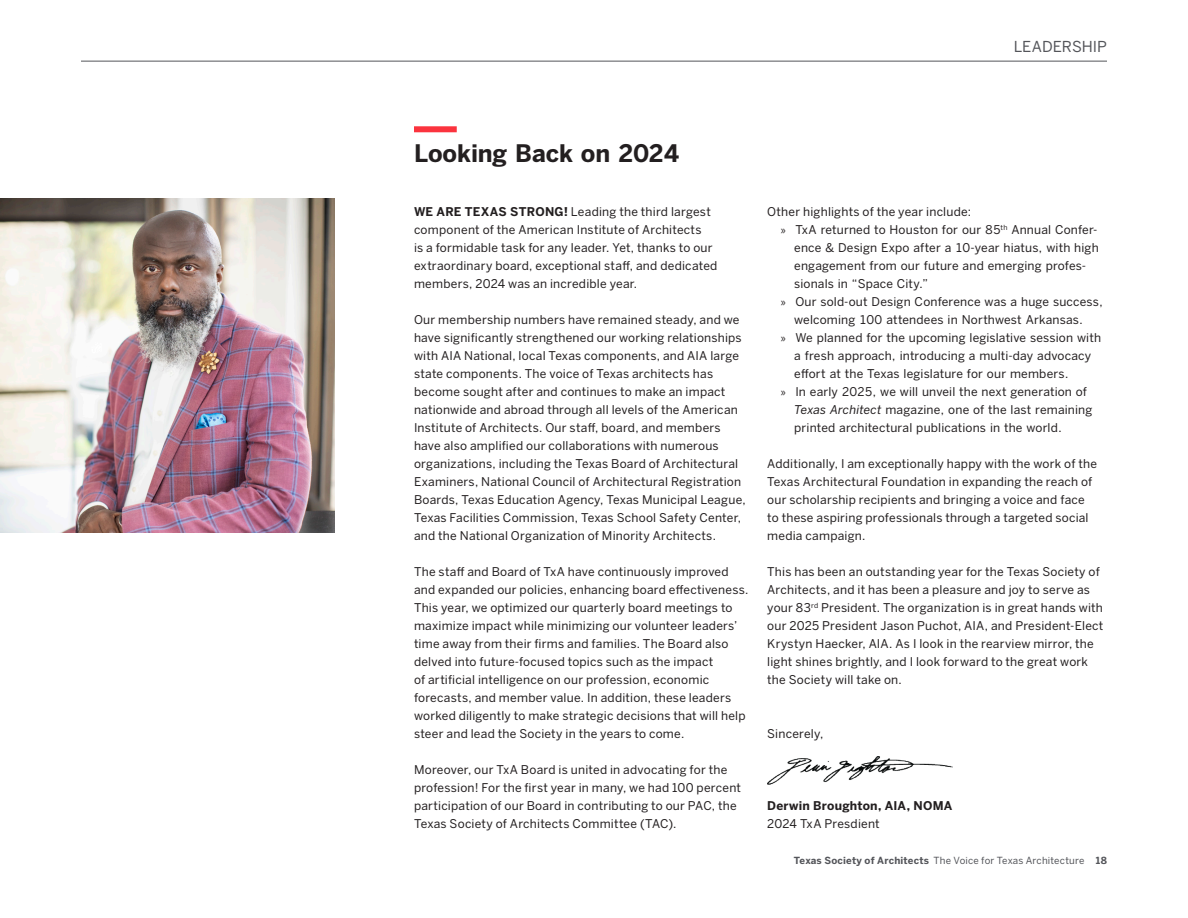
<style>
.page{position:relative;width:1188px;height:918px;background:#fff}
.page>*{position:absolute;margin:0;border:0;box-sizing:border-box;transform-origin:0 0}
.Page_Header{font:700 24px "Benton Sans";letter-spacing:-.005em;color:#231f20}
.Headline__departments{font:15px "Benton Sans";color:#54555a}
.Body__space_above{font:12px/18px "Benton Sans";letter-spacing:.015em;color:#231f20}
.Body__space_above-2{font:700 12px/18px "Benton Sans";letter-spacing:.02em;color:#231f20}
.t1{font:9.75px "Benton Sans";letter-spacing:.02em;color:#54555a}
.s1{font-weight:700}
.s2{font-family:"Myriad Pro"}
.s3{font-style:italic}
.s4{font-weight:400}
</style>
<div class="page">
<img style="left:767px;top:757px;width:186px;height:27px">
<img style="left:0;top:198px;width:334px;height:334px">
<hr style="left:81px;top:61px;width:1026px;height:1px;background:#54555a">
<div style="left:414px;top:126px;width:43px;height:6px;background:#fb333e"></div>
<p class="Headline__departments" style="left:1014px;top:38px;width:95px">LEADERSHIP</p>
<p class="Page_Header" style="left:414px;top:139px;width:267px">Looking Back on 2024</p>
<p class="Body__space_above" style="left:414px;top:202px;width:305px"><span class="s1">WE ARE TEXAS STRONG!</span> Leading the third largest component of the American Institute of Architects<br>is a formidable task for any leader. Yet, thanks to our extraordinary board, exceptional staff, and dedicated members, 2024 was an incredible year.</p>
<p class="Body__space_above" style="left:414px;top:310px;width:333px">Our membership numbers have remained steady, and we have significantly strengthened our working relationships with AIA National, local Texas components, and AIA large state components. The voice of Texas architects has become sought after and continues to make an impact nationwide and abroad through all levels of the American Institute of Architects. Our staff, board, and members have also amplified our collaborations with numerous organizations, including the Texas Board of Architectural Examiners, National Council of Architectural Registration Boards, Texas Education Agency, Texas Municipal League, Texas Facilities Commission, Texas School Safety Center, and the National Organization of Minority Architects.</p>
<p class="Body__space_above" style="left:414px;top:562px;width:336px">The staff and Board of TxA have continuously improved and expanded our policies, enhancing board effectiveness.<br>This year, we optimized our quarterly board meetings to maximize impact while minimizing our volunteer leaders’ time away from their firms and families. The Board also delved into future-focused topics such as the impact<br>of artificial intelligence on our profession, economic forecasts, and member value. In addition, these leaders worked diligently to make strategic decisions that will help steer and lead the Society in the years to come.</p>
<p class="Body__space_above" style="left:414px;top:760px;width:329px">Moreover, our TxA Board is united in advocating for the profession! For the first year in many, we had 100 percent participation of our Board in contributing to our PAC, the Texas Society of Architects Committee (TAC).</p>
<p class="Body__space_above" style="left:767px;top:202px;width:205px">Other highlights of the year include:</p>
<p class="Body__space_above" style="left:794px;top:220px;width:306px;text-indent:-14px"><span class="s2">»</span> TxA returned to Houston for our 85<sup>th</sup> Annual Confer&shy;ence &amp; Design Expo after a 10-year hiatus, with high engagement from our future and emerging profes&shy;sionals in “Space City.”</p>
<p class="Body__space_above" style="left:781px;top:292px;width:324px;text-align:center"><span class="s2">»</span> Our sold-out Design Conference was a huge success, welcoming 100 attendees in Northwest Arkansas.</p>
<p class="Body__space_above" style="left:794px;top:328px;width:308px;text-indent:-14px"><span class="s2">»</span> We planned for the upcoming legislative session with a fresh approach, introducing a multi-day advocacy effort at the Texas legislature for our members.</p>
<p class="Body__space_above" style="left:794px;top:382px;width:300px;text-indent:-14px"><span class="s2">»</span> In early 2025, we will unveil the next generation of<br><span class="s3">Texas Architect</span> magazine, one of the last remaining printed architectural publications in the world.</p>
<p class="Body__space_above" style="left:767px;top:454px;width:331px">Additionally, I am exceptionally happy with the work of the Texas Architectural Foundation in expanding the reach of our scholarship recipients and bringing a voice and face to these aspiring professionals through a targeted social media campaign.</p>
<p class="Body__space_above" style="left:767px;top:562px;width:338px">This has been an outstanding year for the Texas Society of Architects, and it has been a pleasure and joy to serve as your 83<sup>rd</sup> President. The organization is in great hands with our 2025 President Jason Puchot, AIA, and President-Elect Krystyn Haecker, AIA. As I look in the rearview mirror, the light shines brightly, and I look forward to the great work the Society will take on.</p>
<p class="Body__space_above" style="left:767px;top:724px;width:58px">Sincerely,</p>
<p class="Body__space_above-2" style="left:767px;top:796px;width:187px">Derwin Broughton, AIA, NOMA<br><span class="s4">2024 TxA Presdient</span></p>
<p class="t1" style="left:794px;top:855px;width:315px"><span class="s1">Texas Society of Architects</span> The Voice for Texas Architecture <span class="s1">18</span></p>
</div>
